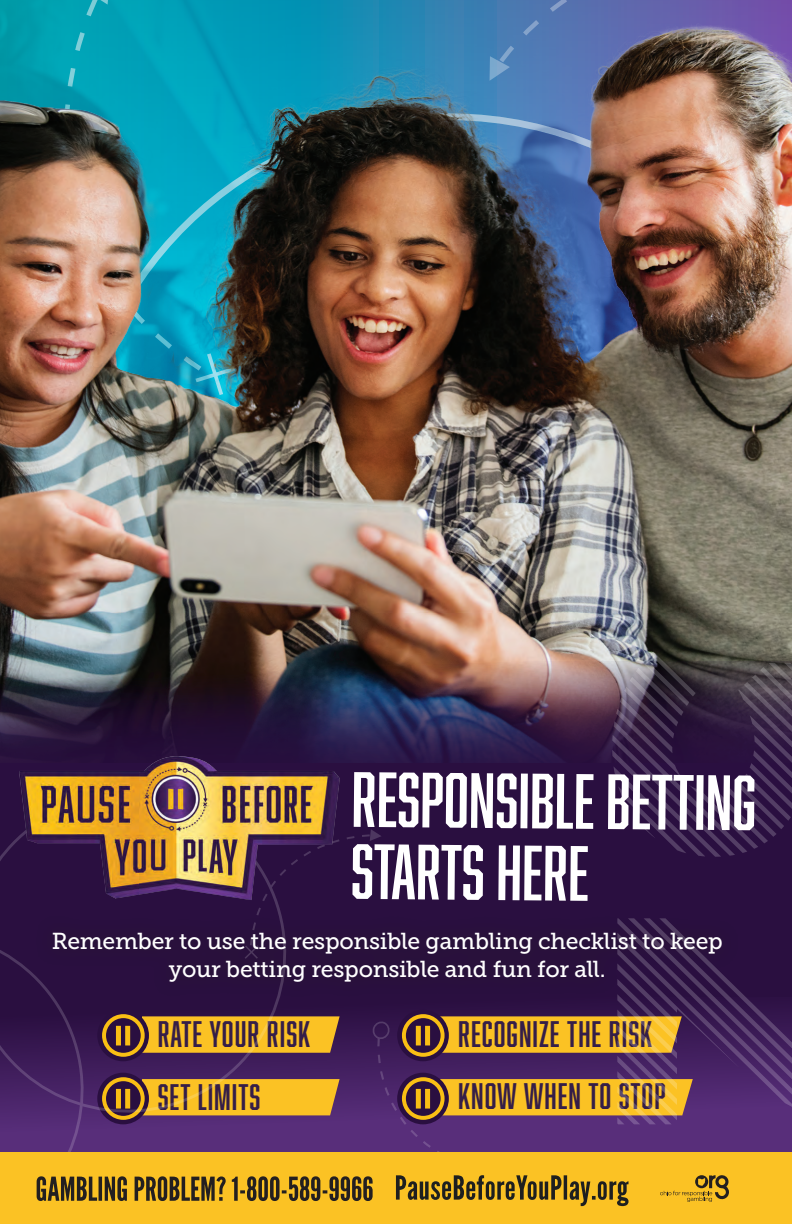
<style>
.page{position:relative;width:792px;height:1224px;background:#fff}
.page>*{position:absolute;margin:0;border:0;box-sizing:border-box;transform-origin:0 0}
.t1{font:72px "Abolition";letter-spacing:-.01em;color:#fff}
.t2{font:34px "Abolition";letter-spacing:.03em;color:#351e48}
.t3{font:23px/27.7px "Museo Slab 500";letter-spacing:-.01em;color:#fff;text-align:center}
</style>
<div class="page">
<img style="left:0;top:0;width:792px;height:656px">
<img style="left:0;top:656px;width:612px;height:173px">
<svg style="left:490px;top:0;width:302px;height:81px;background:#616894"></svg>
<svg style="left:612px;top:652px;width:180px;height:472px;background:#3d264e"></svg>
<img style="left:18px;top:720px;width:349px;height:109px">
<div style="left:0;top:1152px;width:792px;height:72px;background:#fbc224"></div>
<svg style="left:0;top:829px;width:729px;height:378px;background:#694542"></svg>
<p class="t1" style="left:351px;top:759px;width:407px">RESPONSIBLE BETTING</p>
<p class="t1" style="left:351px;top:831px;width:240px">STARTS HERE</p>
<p class="t3" style="left:52px;top:927px;width:673px">Remember to use the responsible gambling checklist to keep your betting responsible and fun for all.</p>
<p class="t2" style="left:458px;top:1015px;width:196px">RECOGNIZE THE RISK</p>
<p class="t2" style="left:458px;top:1077px;width:209px">KNOW WHEN TO STOP</p>
<p class="t2" style="left:158px;top:1015px;width:154px">RATE YOUR RISK</p>
<p class="t2" style="left:158px;top:1077px;width:104px">SET LIMITS</p>
</div>
